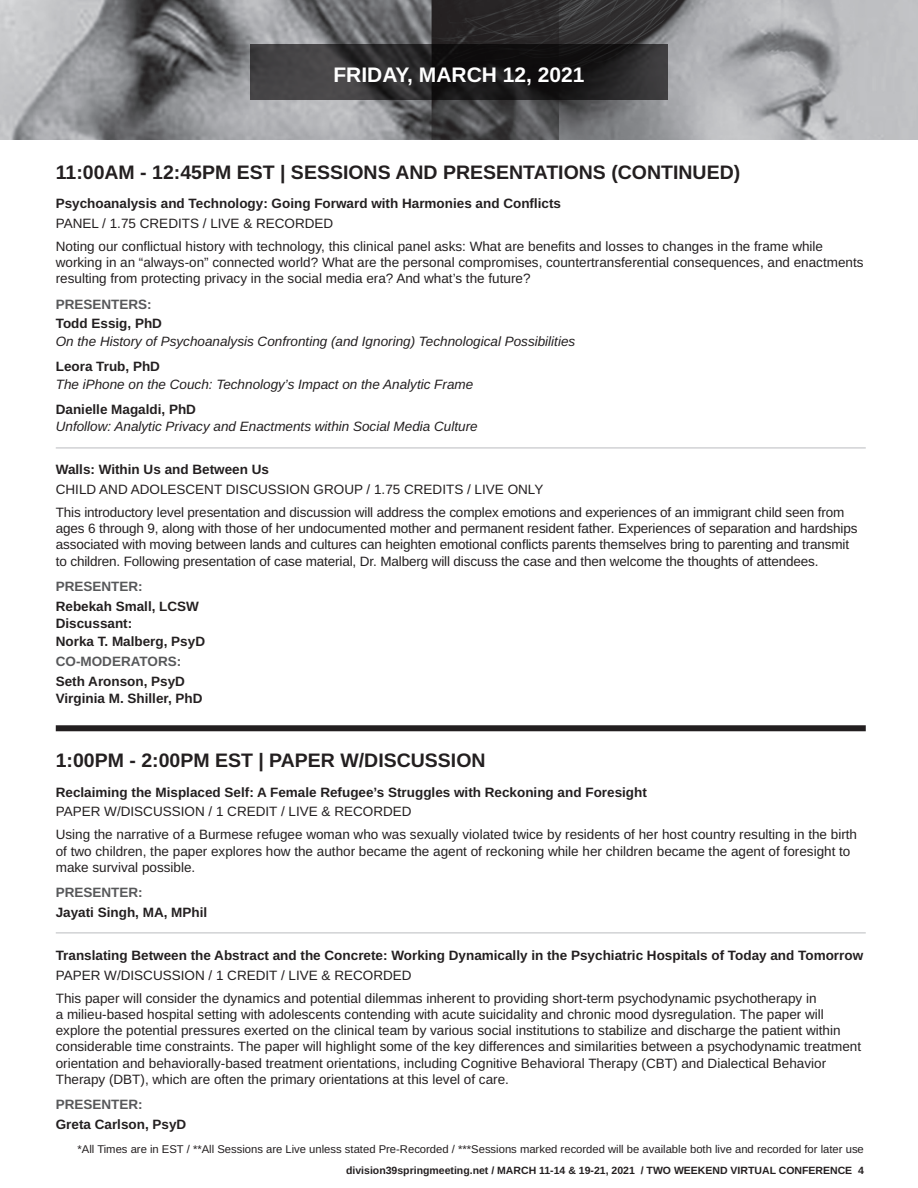
<style>
.page{position:relative;width:918px;height:1188px;background:#fff}
.page>*{position:absolute;margin:0;border:0;box-sizing:border-box;transform-origin:0 0}
.t1{font:700 21px "Arimo";color:#fff}
.t2{font:700 19.5px "Arimo";color:#231f20}
.t3{font:13.5px/16.2px "Arimo";color:#231f20}
.t4{font:700 13.5px/17.5px "Arimo";color:#231f20}
.t5{font:italic 13.5px "Arimo";color:#231f20}
.t6{font:700 13.5px "Arimo";color:#57585a}
.t7{font:11.25px "Arimo";color:#231f20}
.t8{font:700 10.5px "Arimo";color:#231f20}
</style>
<div class="page">
<img style="left:0;top:0;width:918px;height:140px">
<svg style="left:250px;top:45px;width:418px;height:55px;background:#292729"></svg>
<div style="left:56px;top:725px;width:810px;height:6px;background:#231f20"></div>
<hr style="left:56px;top:447px;width:810px;height:2px;background:#d1d2d4">
<hr style="left:56px;top:932px;width:810px;height:2px;background:#d1d2d4">
<h1 class="t1" style="left:333px;top:60px;width:253px">FRIDAY, MARCH 12, 2021</h1>
<h2 class="t2" style="left:56px;top:158px;width:686px">11:00AM - 12:45PM EST | SESSIONS AND PRESENTATIONS (CONTINUED)</h2>
<p class="t4" style="left:56px;top:195px;width:507px">Psychoanalysis and Technology: Going Forward with Harmonies and Conflicts</p>
<p class="t3" style="left:56px;top:212px;width:769px;line-height:23px">PANEL / 1.75 CREDITS / LIVE &amp; RECORDED<br>Noting our conflictual history with technology, this clinical panel asks: What are benefits and losses to changes in the frame while</p>
<p class="t3" style="left:56px;top:255px;width:809px">working in an “always-on” connected world? What are the personal compromises, countertransferential consequences, and enactments resulting from protecting privacy in the social media era? And what’s the future?</p>
<p class="t6" style="left:56px;top:295px;width:98px">PRESENTERS:</p>
<p class="t4" style="left:56px;top:315px;width:108px">Todd Essig, PhD</p>
<p class="t5" style="left:56px;top:332px;width:521px">On the History of Psychoanalysis Confronting (and Ignoring) Technological Possibilities</p>
<p class="t4" style="left:56px;top:358px;width:106px">Leora Trub, PhD</p>
<p class="t5" style="left:56px;top:374px;width:419px">The iPhone on the Couch: Technology’s Impact on the Analytic Frame</p>
<p class="t4" style="left:56px;top:400px;width:142px">Danielle Magaldi, PhD</p>
<p class="t5" style="left:56px;top:417px;width:423px">Unfollow: Analytic Privacy and Enactments within Social Media Culture</p>
<p class="t4" style="left:56px;top:461px;width:215px">Walls: Within Us and Between Us</p>
<p class="t3" style="left:56px;top:478px;width:790px;line-height:23px">CHILD AND ADOLESCENT DISCUSSION GROUP / 1.75 CREDITS / LIVE ONLY<br>This introductory level presentation and discussion will address the complex emotions and experiences of an immigrant child seen from</p>
<p class="t3" style="left:56px;top:521px;width:803px">ages 6 through 9, along with those of her undocumented mother and permanent resident father. Experiences of separation and hardships associated with moving between lands and cultures can heighten emotional conflicts parents themselves bring to parenting and transmit to children. Following presentation of case material, Dr. Malberg will discuss the case and then welcome the thoughts of attendees.</p>
<p class="t6" style="left:56px;top:577px;width:89px">PRESENTER:</p>
<p class="t4" style="left:56px;top:598px;width:151px">Rebekah Small, LCSW<br>Discussant:<br>Norka T. Malberg, PsyD</p>
<p class="t6" style="left:56px;top:652px;width:127px">CO-MODERATORS:</p>
<p class="t4" style="left:56px;top:672px;width:148px">Seth Aronson, PsyD<br>Virginia M. Shiller, PhD</p>
<h2 class="t2" style="left:56px;top:747px;width:431px">1:00PM - 2:00PM EST | PAPER W/DISCUSSION</h2>
<p class="t4" style="left:56px;top:784px;width:593px">Reclaiming the Misplaced Self: A Female Refugee’s Struggles with Reckoning and Foresight</p>
<p class="t3" style="left:56px;top:801px;width:803px;line-height:23px">PAPER W/DISCUSSION / 1 CREDIT / LIVE &amp; RECORDED<br>Using the narrative of a Burmese refugee woman who was sexually violated twice by residents of her host country resulting in the birth</p>
<p class="t3" style="left:56px;top:843px;width:796px">of two children, the paper explores how the author became the agent of reckoning while her children became the agent of foresight to make survival possible.</p>
<p class="t6" style="left:56px;top:883px;width:89px">PRESENTER:</p>
<p class="t4" style="left:56px;top:904px;width:153px">Jayati Singh, MA, MPhil</p>
<p class="t4" style="left:56px;top:947px;width:809px">Translating Between the Abstract and the Concrete: Working Dynamically in the Psychiatric Hospitals of Today and Tomorrow</p>
<p class="t3" style="left:56px;top:964px;width:762px;line-height:23px">PAPER W/DISCUSSION / 1 CREDIT / LIVE &amp; RECORDED<br>This paper will consider the dynamics and potential dilemmas inherent to providing short-term psychodynamic psychotherapy in</p>
<p class="t3" style="left:56px;top:1006px;width:807px">a milieu-based hospital setting with adolescents contending with acute suicidality and chronic mood dysregulation. The paper will explore the potential pressures exerted on the clinical team by various social institutions to stabilize and discharge the patient within considerable time constraints. The paper will highlight some of the key differences and similarities between a psychodynamic treatment orientation and behaviorally-based treatment orientations, including Cognitive Behavioral Therapy (CBT) and Dialectical Behavior Therapy (DBT), which are often the primary orientations at this level of care.</p>
<p class="t6" style="left:56px;top:1095px;width:89px">PRESENTER:</p>
<p class="t4" style="left:56px;top:1116px;width:132px">Greta Carlson, PsyD</p>
<p class="t7" style="left:78px;top:1141px;width:788px">*All Times are in EST / **All Sessions are Live unless stated Pre-Recorded / ***Sessions marked recorded will be available both live and recorded for later use</p>
<p class="t8" style="left:346px;top:1163px;width:519px">division39springmeeting.net / MARCH 11-14 &amp; 19-21, 2021 / TWO WEEKEND VIRTUAL CONFERENCE 4</p>
</div>
